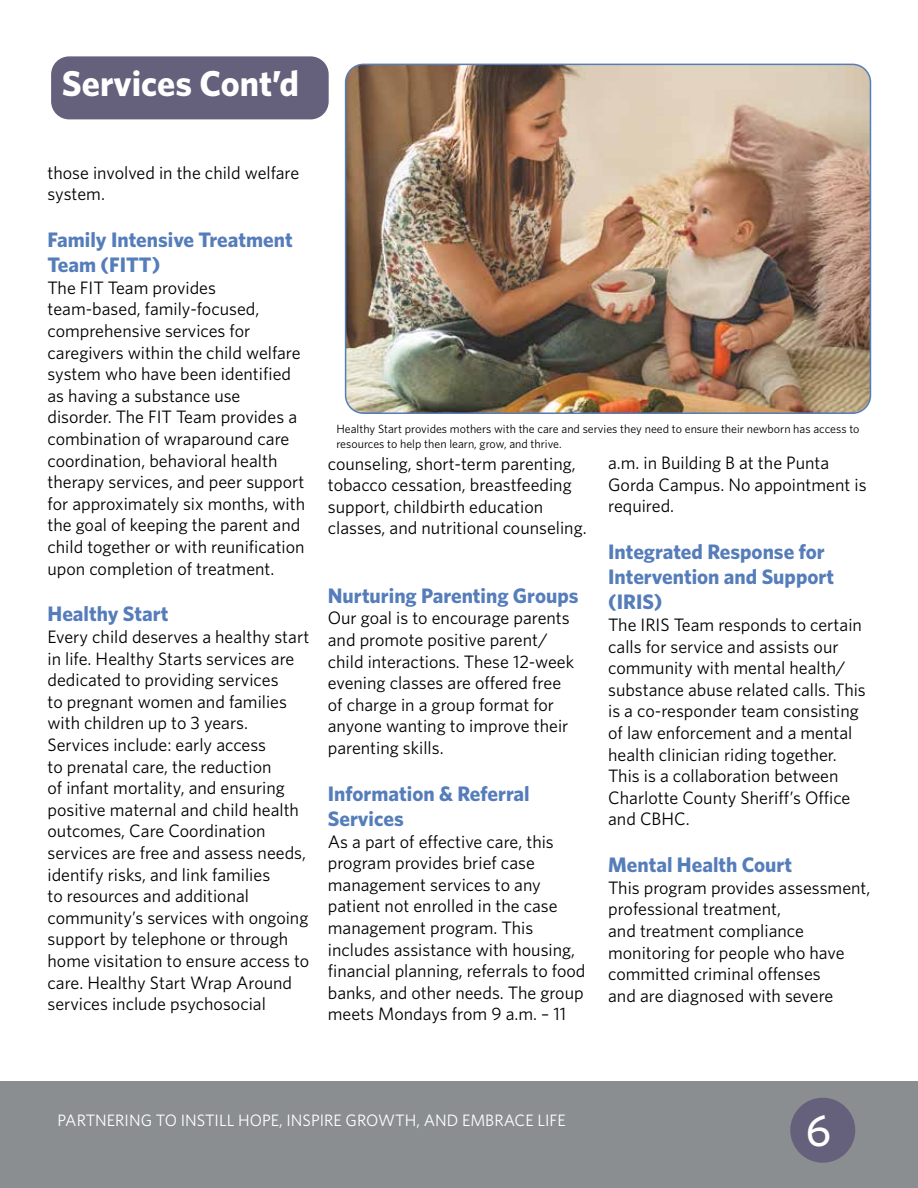
<style>
.page{position:relative;width:918px;height:1188px;background:#fff}
.page>*{position:absolute;margin:0;border:0;box-sizing:border-box;transform-origin:0 0}
.t1{font:500 45px "Whitney";color:#fff}
.t2{font:700 36px "Whitney";color:#fff}
.t3{font:700 21px/25.2px "Whitney";color:#557dba}
.t4{font:18px/21.6px "Whitney";color:#000}
.t5{font:16.5px "Whitney";color:#fff}
.t6{font:12px/14.4px "Whitney";color:#000}
</style>
<div class="page">
<div style="left:0;top:1082px;width:918px;height:106px;background:#8b8e90"></div>
<div style="left:790px;top:1098px;width:65px;height:65px;background:#65607c;border-radius:50%"></div>
<div style="left:51px;top:56px;width:278px;height:63px;background:#65607c;border-radius:18px"></div>
<img style="left:346px;top:64px;width:524px;height:349px">
<div style="left:345px;top:64px;width:526px;height:350px;border:2px solid #557dba;border-radius:18px"></div>
<h2 class="t2" style="left:62px;top:62px;width:239px">Services Cont’d</h2>
<p class="t4" style="left:48px;top:161px;width:253px">those involved in the child welfare system.</p>
<p class="t3" style="left:48px;top:226px;width:247px">Family Intensive Treatment<br>Team (FITT)</p>
<p class="t4" style="left:48px;top:276px;width:259px">The FIT Team provides team-based, family-focused, comprehensive services for caregivers within the child welfare system who have been identified as having a substance use disorder. The FIT Team provides a combination of wraparound care coordination, behavioral health therapy services, and peer support for approximately six months, with the goal of keeping the parent and child together or with reunification upon completion of treatment.</p>
<p class="t3" style="left:48px;top:601px;width:123px">Healthy Start</p>
<p class="t4" style="left:48px;top:625px;width:263px">Every child deserves a healthy start in life. Healthy Starts services are dedicated to providing services<br>to pregnant women and families with children up to 3 years.<br>Services include: early access<br>to prenatal care, the reduction<br>of infant mortality, and ensuring positive maternal and child health outcomes, Care Coordination services are free and assess needs, identify risks, and link families<br>to resources and additional community’s services with ongoing support by telephone or through home visitation to ensure access to care. Healthy Start Wrap Around services include psychosocial</p>
<p class="t6" style="left:336px;top:421px;width:525px">Healthy Start provides mothers with the care and servies they need to ensure their newborn has access to resources to help then learn, grow, and thrive.</p>
<p class="t4" style="left:328px;top:452px;width:260px">counseling, short-term parenting, tobacco cessation, breastfeeding support, childbirth education classes, and nutritional counseling.</p>
<p class="t3" style="left:328px;top:582px;width:252px">Nurturing Parenting Groups</p>
<p class="t4" style="left:328px;top:607px;width:248px">Our goal is to encourage parents and promote positive parent/ child interactions. These 12-week evening classes are offered free of charge in a group format for anyone wanting to improve their parenting skills.</p>
<p class="t3" style="left:328px;top:780px;width:203px">Information &amp; Referral<br>Services</p>
<p class="t4" style="left:328px;top:830px;width:259px">As a part of effective care, this program provides brief case management services to any patient not enrolled in the case management program. This includes assistance with housing, financial planning, referrals to food banks, and other needs. The group meets Mondays from 9 a.m. – 11</p>
<p class="t4" style="left:608px;top:451px;width:260px">a.m. in Building B at the Punta<br>Gorda Campus. No appointment is required.</p>
<p class="t3" style="left:608px;top:538px;width:228px">Integrated Response for<br>Intervention and Support (IRIS)</p>
<p class="t4" style="left:608px;top:613px;width:259px">The IRIS Team responds to certain calls for service and assists our community with mental health/ substance abuse related calls. This is a co-responder team consisting of law enforcement and a mental health clinician riding together.<br>This is a collaboration between<br>Charlotte County Sheriff’s Office and CBHC.</p>
<p class="t3" style="left:608px;top:852px;width:186px">Mental Health Court</p>
<p class="t4" style="left:608px;top:876px;width:264px">This program provides assessment, professional treatment,<br>and treatment compliance monitoring for people who have committed criminal offenses<br>and are diagnosed with severe</p>
<p class="t5" style="left:58px;top:1110px;width:510px">PARTNERING TO INSTILL HOPE, INSPIRE GROWTH, AND EMBRACE LIFE</p>
<h1 class="t1" style="left:806px;top:1103px;width:27px">6</h1>
</div>
